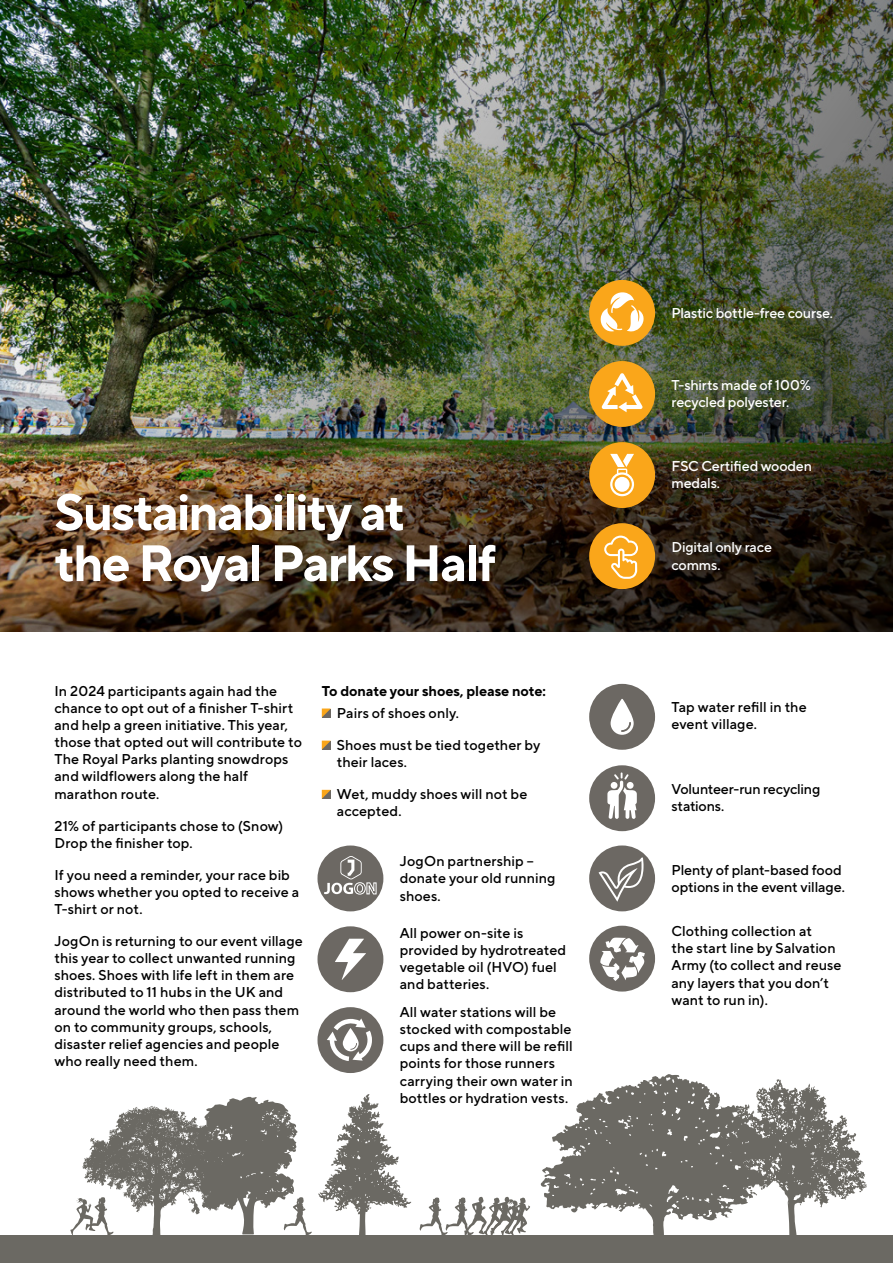
<style>
.page{position:relative;width:893px;height:1263px;background:#fff}
.page>*{position:absolute;margin:0;border:0;box-sizing:border-box;transform-origin:0 0}
.Headlines{font:700 51px/51px "TT Norms Pro";letter-spacing:-.04em;color:#fff}
.Body{font:500 14.25px/17.1px "TT Norms Pro";letter-spacing:.005em;color:#000}
.Body-2{font:500 14.25px/17.1px "TT Norms Pro";letter-spacing:-.01em;color:#fff}
.Body-3{font:500 14.25px/17.1px "TT Norms Pro";letter-spacing:-.015em;color:#000}
.Body_Header{font:700 14.25px "TT Norms Pro";letter-spacing:-.005em;color:#000}
</style>
<div class="page">
<img style="left:0;top:0;width:893px;height:631px">
<div style="left:0;top:1235px;width:893px;height:28px;background:#6b6963"></div>
<svg style="left:318px;top:1094px;width:93px;height:141px"></svg>
<svg style="left:540px;top:1074px;width:327px;height:161px"></svg>
<svg style="left:419px;top:1196px;width:111px;height:39px"></svg>
<svg style="left:70px;top:1097px;width:242px;height:138px"></svg>
<svg style="left:322px;top:708px;width:9px;height:9px"></svg>
<svg style="left:322px;top:741px;width:9px;height:9px"></svg>
<svg style="left:322px;top:790px;width:9px;height:9px"></svg>
<div style="left:589px;top:361px;width:66px;height:66px;background:#faa61a;border-radius:50%"></div>
<svg style="left:602px;top:373px;width:41px;height:39px"></svg>
<div style="left:589px;top:280px;width:66px;height:66px;background:#faa61a;border-radius:50%"></div>
<svg style="left:600px;top:292px;width:44px;height:39px"></svg>
<div style="left:589px;top:523px;width:66px;height:66px;background:#faa61a;border-radius:50%"></div>
<div style="left:589px;top:442px;width:66px;height:66px;background:#faa61a;border-radius:50%"></div>
<svg style="left:604px;top:536px;width:34px;height:43px"></svg>
<div style="left:317px;top:845px;width:66px;height:66px;background:#6c6863;border-radius:50%"></div>
<div style="left:589px;top:684px;width:66px;height:66px;background:#6c6863;border-radius:50%"></div>
<svg style="left:611px;top:699px;width:23px;height:36px"></svg>
<div style="left:589px;top:765px;width:66px;height:66px;background:#6c6863;border-radius:50%"></div>
<div style="left:589px;top:845px;width:66px;height:66px;background:#6c6863;border-radius:50%"></div>
<div style="left:317px;top:926px;width:66px;height:66px;background:#6c6863;border-radius:50%"></div>
<svg style="left:335px;top:939px;width:31px;height:41px"></svg>
<div style="left:317px;top:1007px;width:66px;height:66px;background:#6c6863;border-radius:50%"></div>
<svg style="left:324px;top:856px;width:52px;height:38px"></svg>
<svg style="left:610px;top:454px;width:24px;height:42px"></svg>
<svg style="left:327px;top:1018px;width:45px;height:43px"></svg>
<svg style="left:607px;top:772px;width:30px;height:47px"></svg>
<svg style="left:599px;top:857px;width:45px;height:44px"></svg>
<div style="left:589px;top:926px;width:66px;height:65px;background:#6c6863;border-radius:50%"></div>
<svg style="left:600px;top:937px;width:45px;height:44px"></svg>
<p class="Headlines" style="left:54px;top:485px;width:443px">Sustainability at<br>the Royal Parks Half</p>
<p class="Body" style="left:54px;top:682px;width:249px">In 2024 participants again had the chance to opt out of a finisher T-shirt and help a green initiative. This year, those that opted out will contribute to The Royal Parks planting snowdrops and wildflowers along the half marathon route.</p>
<p class="Body" style="left:54px;top:816px;width:230px">21% of participants chose to (Snow)<br>Drop the finisher top.</p>
<p class="Body" style="left:54px;top:866px;width:246px">If you need a reminder, your race bib shows whether you opted to receive a<br>T-shirt or not.</p>
<p class="Body" style="left:54px;top:932px;width:250px">JogOn is returning to our event village this year to collect unwanted running shoes. Shoes with life left in them are distributed to 11 hubs in the UK and around the world who then pass them on to community groups, schools, disaster relief agencies and people who really need them.</p>
<p class="Body_Header" style="left:322px;top:681px;width:226px">To donate your shoes, please note:</p>
<p class="Body" style="left:337px;top:703px;width:124px">Pairs of shoes only.</p>
<p class="Body" style="left:337px;top:735px;width:205px">Shoes must be tied together by their laces.</p>
<p class="Body" style="left:337px;top:785px;width:192px">Wet, muddy shoes will not be accepted.</p>
<p class="Body" style="left:400px;top:852px;width:157px">JogOn partnership – donate your old running shoes.</p>
<p class="Body" style="left:400px;top:924px;width:168px">All power on-site is provided by hydrotreated vegetable oil (HVO) fuel and batteries.</p>
<p class="Body" style="left:400px;top:1003px;width:174px">All water stations will be stocked with compostable cups and there will be refill points for those runners carrying their own water in bottles or hydration vests.</p>
<p class="Body-2" style="left:671px;top:304px;width:163px">Plastic bottle-free course.</p>
<p class="Body-2" style="left:671px;top:376px;width:141px">T-shirts made of 100% recycled polyester.</p>
<p class="Body-2" style="left:671px;top:457px;width:142px">FSC Certified wooden medals.</p>
<p class="Body-2" style="left:671px;top:538px;width:102px">Digital only race comms.</p>
<p class="Body" style="left:671px;top:698px;width:137px">Tap water refill in the event village.</p>
<p class="Body-3" style="left:671px;top:779px;width:150px">Volunteer-run recycling stations.</p>
<p class="Body" style="left:671px;top:861px;width:175px">Plenty of plant-based food options in the event village.</p>
<p class="Body" style="left:671px;top:922px;width:172px">Clothing collection at<br>the start line by Salvation<br>Army (to collect and reuse any layers that you don’t want to run in).</p>
</div>
